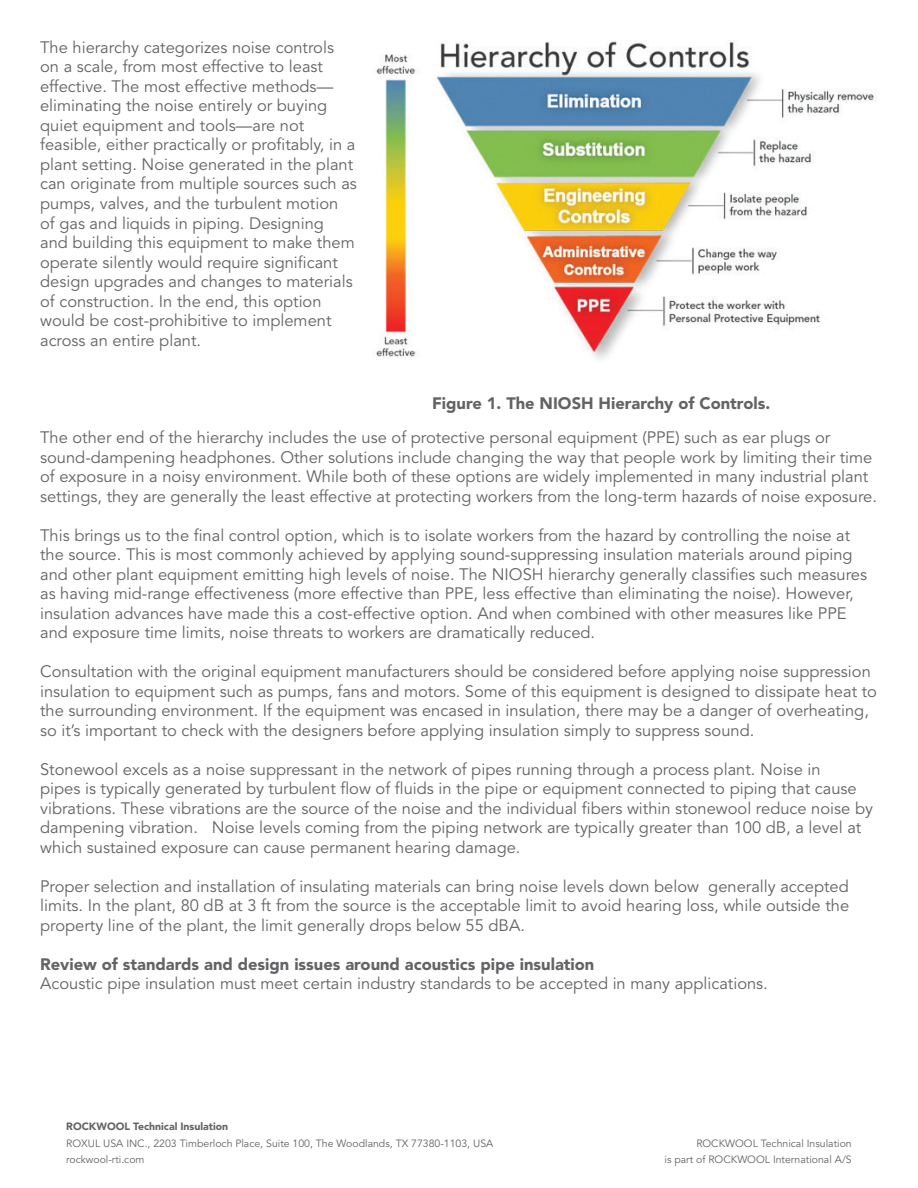
<style>
.page{position:relative;width:918px;height:1188px;background:#fff}
.page>*{position:absolute;margin:0;border:0;box-sizing:border-box;transform-origin:0 0}
.t1{font:16.5px/19.5px "Avenir LT Std";color:#636366}
.t2{font:900 16.5px "Avenir LT Std";color:#636366}
.t3{font:10.5px/16.5px "Avenir LT Std";color:#636366}
.t4{font:900 10.5px "Avenir LT Std";color:#636366}
</style>
<div class="page">
<img style="left:376px;top:41px;width:498px;height:319px">
<p class="t1" style="left:40px;top:38px;width:318px">The hierarchy categorizes noise controls on a scale, from most effective to least effective. The most effective methods— eliminating the noise entirely or buying quiet equipment and tools—are not feasible, either practically or profitably, in a plant setting. Noise generated in the plant can originate from multiple sources such as pumps, valves, and the turbulent motion of gas and liquids in piping. Designing<br>and building this equipment to make them operate silently would require significant design upgrades and changes to materials of construction. In the end, this option would be cost-prohibitive to implement across an entire plant.</p>
<p class="t2" style="left:432px;top:393px;width:340px">Figure 1. The NIOSH Hierarchy of Controls.</p>
<p class="t1" style="left:40px;top:428px;width:838px">The other end of the hierarchy includes the use of protective personal equipment (PPE) such as ear plugs or sound-dampening headphones. Other solutions include changing the way that people work by limiting their time of exposure in a noisy environment. While both of these options are widely implemented in many industrial plant settings, they are generally the least effective at protecting workers from the long-term hazards of noise exposure.</p>
<p class="t1" style="left:40px;top:526px;width:828px">This brings us to the final control option, which is to isolate workers from the hazard by controlling the noise at the source. This is most commonly achieved by applying sound-suppressing insulation materials around piping and other plant equipment emitting high levels of noise. The NIOSH hierarchy generally classifies such measures as having mid-range effectiveness (more effective than PPE, less effective than eliminating the noise). However, insulation advances have made this a cost-effective option. And when combined with other measures like PPE and exposure time limits, noise threats to workers are dramatically reduced.</p>
<p class="t1" style="left:40px;top:662px;width:838px">Consultation with the original equipment manufacturers should be considered before applying noise suppression insulation to equipment such as pumps, fans and motors. Some of this equipment is designed to dissipate heat to the surrounding environment. If the equipment was encased in insulation, there may be a danger of overheating, so it’s important to check with the designers before applying insulation simply to suppress sound.</p>
<p class="t1" style="left:40px;top:760px;width:834px">Stonewool excels as a noise suppressant in the network of pipes running through a process plant. Noise in<br>pipes is typically generated by turbulent flow of fluids in the pipe or equipment connected to piping that cause vibrations. These vibrations are the source of the noise and the individual fibers within stonewool reduce noise by dampening vibration. Noise levels coming from the piping network are typically greater than 100 dB, a level at which sustained exposure can cause permanent hearing damage.</p>
<p class="t1" style="left:40px;top:877px;width:811px;text-align:justify">Proper selection and installation of insulating materials can bring noise levels down below generally accepted limits. In the plant, 80 dB at 3 ft from the source is the acceptable limit to avoid hearing loss, while outside the property line of the plant, the limit generally drops below 55 dBA.</p>
<p class="t2" style="left:40px;top:954px;width:556px">Review of standards and design issues around acoustics pipe insulation</p>
<p class="t1" style="left:40px;top:974px;width:729px">Acoustic pipe insulation must meet certain industry standards to be accepted in many applications.</p>
<p class="t4" style="left:66px;top:1120px;width:164px">ROCKWOOL Technical Insulation</p>
<p class="t3" style="left:66px;top:1135px;width:429px">ROXUL USA INC., 2203 Timberloch Place, Suite 100, The Woodlands, TX 77380-1103, USA rockwool-rti.com</p>
<p class="t3" style="left:664px;top:1135px;width:189px;text-align:right">ROCKWOOL Technical Insulation<br>is part of ROCKWOOL International A/S</p>
</div>
